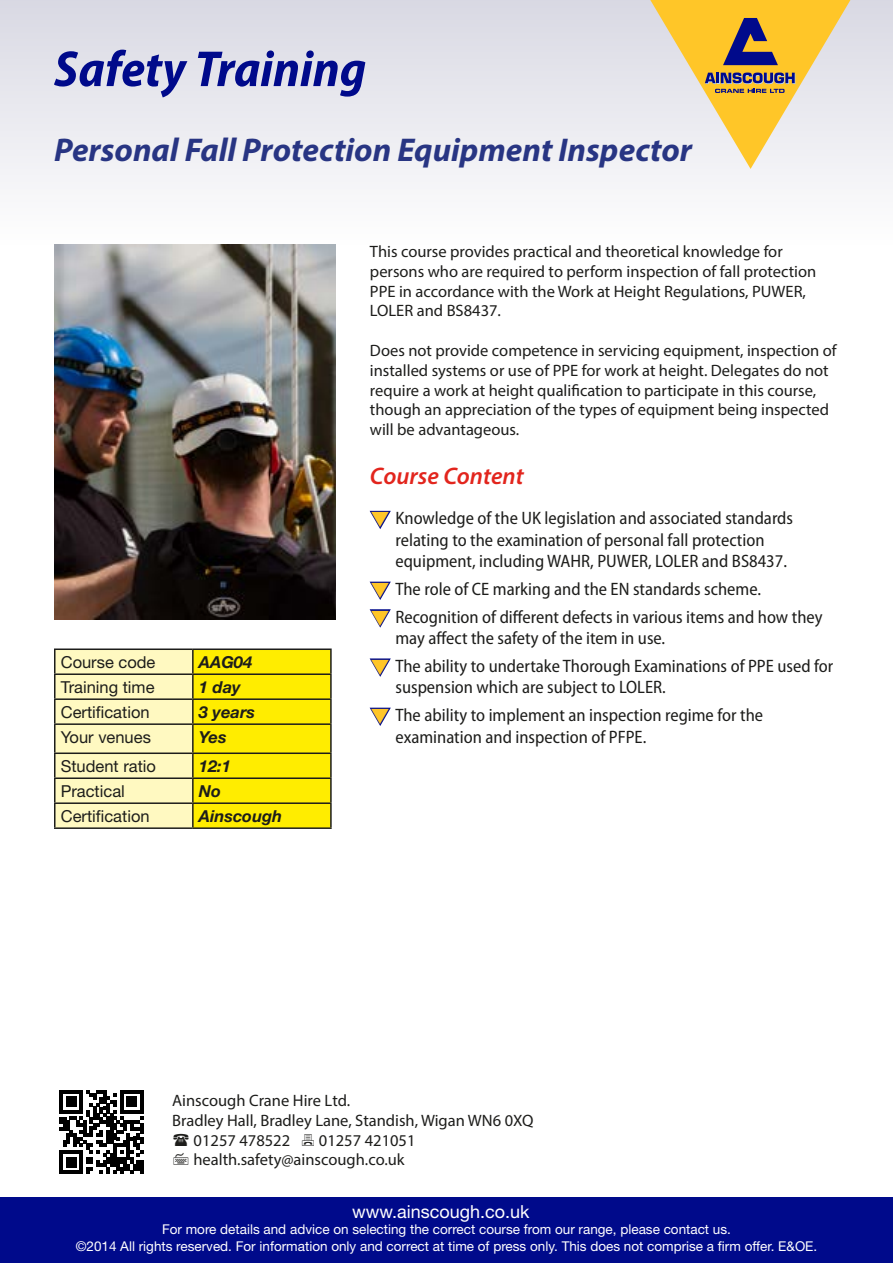
<style>
.page{position:relative;width:893px;height:1263px;background:#fff}
.page>*{position:absolute;margin:0;border:0;box-sizing:border-box;transform-origin:0 0}
.t1{font:italic 700 semi-condensed 51px "Myriad Pro";color:#000a8b}
.t2{font:italic 700 33px "Myriad Pro";color:#283583}
.t3{font:italic 600 24px "Myriad Pro";color:#e2251d}
.t4{font:semi-condensed 18px/27.6px "Myriad Pro";color:#1d1d1b}
.t5{font:18px "Helvetica Neue";color:#fff}
.t6{font:16.5px/19.8px "Myriad Pro";color:#1d1d1b}
.t7{font:16.5px "Helvetica Neue";color:#1d1d1b}
.t8{font:italic 700 16.5px "Helvetica Neue";color:#1d1d1b}
.t9{font:13.5px/16.2px "Helvetica Neue";color:#fff;text-align:center}
</style>
<div class="page">
<div style="left:0;top:0;width:893px;height:244px;background:linear-gradient(to bottom,#d8d8e3,#fefefe)"></div>
<svg style="left:643px;top:0;width:215px;height:169px;background:#e4ce98"></svg>
<div style="left:0;top:1197px;width:893px;height:66px;background:#000a8b"></div>
<svg style="left:60px;top:1090px;width:83px;height:84px"></svg>
<hr style="left:140px;top:1160px;width:3px;height:14px;background:#000">
<svg style="left:56px;top:650px;width:274px;height:177px;background:#fef260"></svg>
<hr style="left:54px;top:648px;width:139px;height:2px;background:#1d1d1b">
<hr style="left:54px;top:650px;width:2px;height:23px;background:#1d1d1b">
<hr style="left:193px;top:648px;width:139px;height:2px;background:#1d1d1b">
<hr style="left:192px;top:650px;width:2px;height:23px;background:#1d1d1b">
<hr style="left:330px;top:650px;width:2px;height:23px;background:#1d1d1b">
<hr style="left:54px;top:673px;width:139px;height:2px;background:#1d1d1b">
<hr style="left:54px;top:675px;width:2px;height:23px;background:#1d1d1b">
<hr style="left:193px;top:673px;width:139px;height:2px;background:#1d1d1b">
<hr style="left:192px;top:675px;width:2px;height:23px;background:#1d1d1b">
<hr style="left:330px;top:675px;width:2px;height:23px;background:#1d1d1b">
<hr style="left:54px;top:698px;width:139px;height:2px;background:#1d1d1b">
<hr style="left:54px;top:700px;width:2px;height:23px;background:#1d1d1b">
<hr style="left:193px;top:698px;width:139px;height:2px;background:#1d1d1b">
<hr style="left:192px;top:700px;width:2px;height:23px;background:#1d1d1b">
<hr style="left:330px;top:700px;width:2px;height:23px;background:#1d1d1b">
<hr style="left:54px;top:723px;width:139px;height:2px;background:#1d1d1b">
<hr style="left:54px;top:725px;width:2px;height:27px;background:#1d1d1b">
<hr style="left:193px;top:723px;width:139px;height:2px;background:#1d1d1b">
<hr style="left:192px;top:725px;width:2px;height:27px;background:#1d1d1b">
<hr style="left:330px;top:725px;width:2px;height:27px;background:#1d1d1b">
<hr style="left:54px;top:752px;width:139px;height:2px;background:#1d1d1b">
<hr style="left:54px;top:754px;width:2px;height:23px;background:#1d1d1b">
<hr style="left:193px;top:752px;width:139px;height:2px;background:#1d1d1b">
<hr style="left:192px;top:754px;width:2px;height:23px;background:#1d1d1b">
<hr style="left:330px;top:754px;width:2px;height:23px;background:#1d1d1b">
<hr style="left:54px;top:777px;width:139px;height:2px;background:#1d1d1b">
<hr style="left:54px;top:779px;width:2px;height:23px;background:#1d1d1b">
<hr style="left:193px;top:777px;width:139px;height:2px;background:#1d1d1b">
<hr style="left:192px;top:779px;width:2px;height:23px;background:#1d1d1b">
<hr style="left:330px;top:779px;width:2px;height:23px;background:#1d1d1b">
<hr style="left:54px;top:802px;width:139px;height:2px;background:#1d1d1b">
<hr style="left:54px;top:804px;width:2px;height:23px;background:#1d1d1b">
<hr style="left:193px;top:802px;width:139px;height:2px;background:#1d1d1b">
<hr style="left:192px;top:804px;width:2px;height:23px;background:#1d1d1b">
<hr style="left:330px;top:804px;width:2px;height:23px;background:#1d1d1b">
<hr style="left:54px;top:827px;width:139px;height:2px;background:#1d1d1b">
<hr style="left:193px;top:827px;width:139px;height:2px;background:#1d1d1b">
<img style="left:54px;top:244px;width:281px;height:375px">
<svg style="left:369px;top:510px;width:22px;height:19px"></svg>
<svg style="left:369px;top:581px;width:22px;height:47px"></svg>
<svg style="left:369px;top:658px;width:22px;height:19px"></svg>
<svg style="left:369px;top:707px;width:22px;height:19px"></svg>
<h1 class="t1" style="left:54px;top:41px;width:314px">Safety Training</h1>
<h2 class="t2" style="left:54px;top:128px;width:640px">Personal Fall Protection Equipment Inspector</h2>
<p class="t7" style="left:61px;top:652px;width:96px">Course code</p>
<p class="t8" style="left:199px;top:652px;width:55px">AAG04</p>
<p class="t7" style="left:61px;top:677px;width:95px">Training time</p>
<p class="t8" style="left:199px;top:677px;width:43px">1 day</p>
<p class="t7" style="left:61px;top:702px;width:90px">Certification</p>
<p class="t8" style="left:199px;top:702px;width:58px">3 years</p>
<p class="t7" style="left:61px;top:727px;width:92px">Your venues</p>
<p class="t8" style="left:199px;top:727px;width:29px">Yes</p>
<p class="t7" style="left:61px;top:756px;width:97px">Student ratio</p>
<p class="t8" style="left:199px;top:756px;width:34px">12:1</p>
<p class="t7" style="left:61px;top:781px;width:66px">Practical</p>
<p class="t8" style="left:199px;top:781px;width:24px">No</p>
<p class="t7" style="left:61px;top:806px;width:90px">Certification</p>
<p class="t8" style="left:199px;top:806px;width:85px">Ainscough</p>
<p class="t6" style="left:370px;top:241px;width:448px">This course provides practical and theoretical knowledge for persons who are required to perform inspection of fall protection PPE in accordance with the Work at Height Regulations, PUWER, LOLER and BS8437.</p>
<p class="t6" style="left:370px;top:340px;width:468px">Does not provide competence in servicing equipment, inspection of installed systems or use of PPE for work at height. Delegates do not require a work at height qualification to participate in this course, though an appreciation of the types of equipment being inspected will be advantageous.</p>
<h3 class="t3" style="left:370px;top:460px;width:155px">Course Content</h3>
<p class="t4" style="left:395px;top:508px;width:399px;line-height:21.6px">Knowledge of the UK legislation and associated standards relating to the examination of personal fall protection equipment, including WAHR, PUWER, LOLER and BS8437.</p>
<p class="t4" style="left:395px;top:575px;width:429px">The role of CE marking and the EN standards scheme.<br>Recognition of different defects in various items and how they</p>
<p class="t4" style="left:395px;top:625px;width:439px">may affect the safety of the item in use.<br>The ability to undertake Thorough Examinations of PPE used for</p>
<p class="t4" style="left:395px;top:674px;width:369px">suspension which are subject to LOLER.<br>The ability to implement an inspection regime for the</p>
<p class="t4" style="left:395px;top:723px;width:252px">examination and inspection of PFPE.</p>
<p class="t6" style="left:172px;top:1090px;width:180px">Ainscough Crane Hire Ltd.</p>
<p class="t6" style="left:172px;top:1110px;width:363px">Bradley Hall, Bradley Lane, Standish, Wigan WN6 0XQ</p>
<p class="t6" style="left:194px;top:1130px;width:98px">01257 478522</p>
<p class="t6" style="left:193px;top:1130px;width:224px;text-indent:126px">01257 421051 health.safety@ainscough.co.uk</p>
<p class="t5" style="left:352px;top:1201px;width:179px">www.ainscough.co.uk</p>
<p class="t9" style="left:76px;top:1221px;width:743px">For more details and advice on selecting the correct course from our range, please contact us.<br>©2014 All rights reserved. For information only and correct at time of press only. This does not comprise a firm offer. E&amp;OE.</p>
</div>
